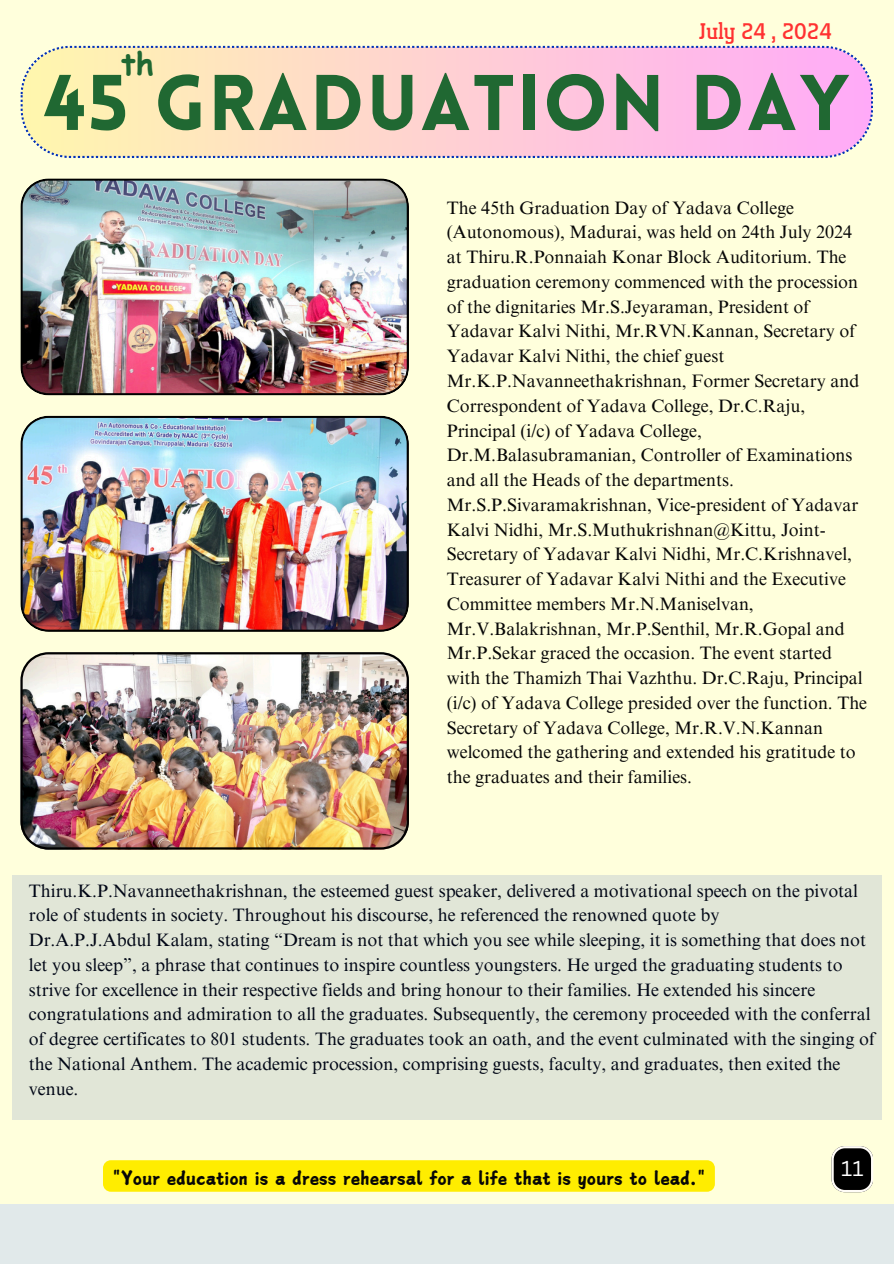
<style>
.page{position:relative;width:894px;height:1264px;background:#fff}
.page>*{position:absolute;margin:0;border:0;box-sizing:border-box;transform-origin:0 0}
.t1{font:900 77.1px "Lovelo";letter-spacing:.025em;color:#206832}
.t2{font:700 31.2px "Comic Sans MS";color:#206832}
.t3{font:22.5px "Canva Travelers Dragon Latin";color:#070707}
.t4{font:22.5px "Flatory Slab 500 Semi Cond";letter-spacing:.015em;color:#ff3131}
.t5{font:21px "Canva Sans";color:#fff}
.t6{font:18px/24.8px "Times NRMT Pro";color:#070707}
.t7{font:18px/24.8px "Times NRMT Pro";color:#000}
</style>
<div class="page">
<div style="left:0;top:0;width:893px;height:1263px;background:#ffffdc"></div>
<img style="left:20px;top:178px;width:389px;height:217px">
<img style="left:20px;top:415px;width:388px;height:216px">
<svg style="left:20px;top:46px;width:852px;height:112px;background:#faced2"></svg>
<img style="left:20px;top:652px;width:389px;height:197px">
<div style="left:0;top:1204px;width:893px;height:59px;background:#e1e9ea"></div>
<div style="left:12px;top:875px;width:869px;height:245px;background:#e1e6d7"></div>
<div style="left:103px;top:1160px;width:611px;height:31px;background:#ffed00"></div>
<svg style="left:831px;top:1145px;width:42px;height:47px"></svg>
<svg style="left:831px;top:1145px;width:41px;height:47px;background:#3d3d39"></svg>
<p class="t4" style="left:699px;top:18px;width:134px">July 24 , 2024</p>
<p class="t2" style="left:121px;top:41px;width:34px">th</p>
<p class="t1" style="left:44px;top:72px;width:806px">45 GRADUATION DAY</p>
<p class="t6" style="left:446px;top:197px;width:422px">The 45th Graduation Day of Yadava College (Autonomous), Madurai, was held on 24th July 2024 at Thiru.R.Ponnaiah Konar Block Auditorium. The graduation ceremony commenced with the procession of the dignitaries Mr.S.Jeyaraman, President of Yadavar Kalvi Nithi, Mr.RVN.Kannan, Secretary of Yadavar Kalvi Nithi, the chief guest Mr.K.P.Navanneethakrishnan, Former Secretary and Correspondent of Yadava College, Dr.C.Raju, Principal (i/c) of Yadava College, Dr.M.Balasubramanian, Controller of Examinations and all the Heads of the departments.<br>Mr.S.P.Sivaramakrishnan, Vice-president of Yadavar Kalvi Nidhi, Mr.S.Muthukrishnan@Kittu, Joint-Secretary of Yadavar Kalvi Nidhi, Mr.C.Krishnavel, Treasurer of Yadavar Kalvi Nithi and the Executive Committee members Mr.N.Maniselvan, Mr.V.Balakrishnan, Mr.P.Senthil, Mr.R.Gopal and Mr.P.Sekar graced the occasion. The event started with the Thamizh Thai Vazhthu. Dr.C.Raju, Principal (i/c) of Yadava College presided over the function. The Secretary of Yadava College, Mr.R.V.N.Kannan welcomed the gathering and extended his gratitude to the graduates and their families.</p>
<h2 class="t7" style="left:29px;top:880px;width:830px">Thiru.K.P.Navanneethakrishnan, the esteemed guest speaker, delivered a motivational speech on the pivotal role of students in society. Throughout his discourse, he referenced the renowned quote by</h2>
<h1 class="t7" style="left:29px;top:929px;width:847px">Dr.A.P.J.Abdul Kalam, stating “Dream is not that which you see while sleeping, it is something that does not let you sleep”, a phrase that continues to inspire countless youngsters. He urged the graduating students to strive for excellence in their respective fields and bring honour to their families. He extended his sincere congratulations and admiration to all the graduates. Subsequently, the ceremony proceeded with the conferral of degree certificates to 801 students. The graduates took an oath, and the event culminated with the singing of the National Anthem. The academic procession, comprising guests, faculty, and graduates, then exited the venue.</h1>
<p class="t3" style="left:112px;top:1164px;width:595px">"Your education is a dress rehearsal for a life that is yours to lead."</p>
<p class="t5" style="left:840px;top:1153px;width:24px">11</p>
</div>
